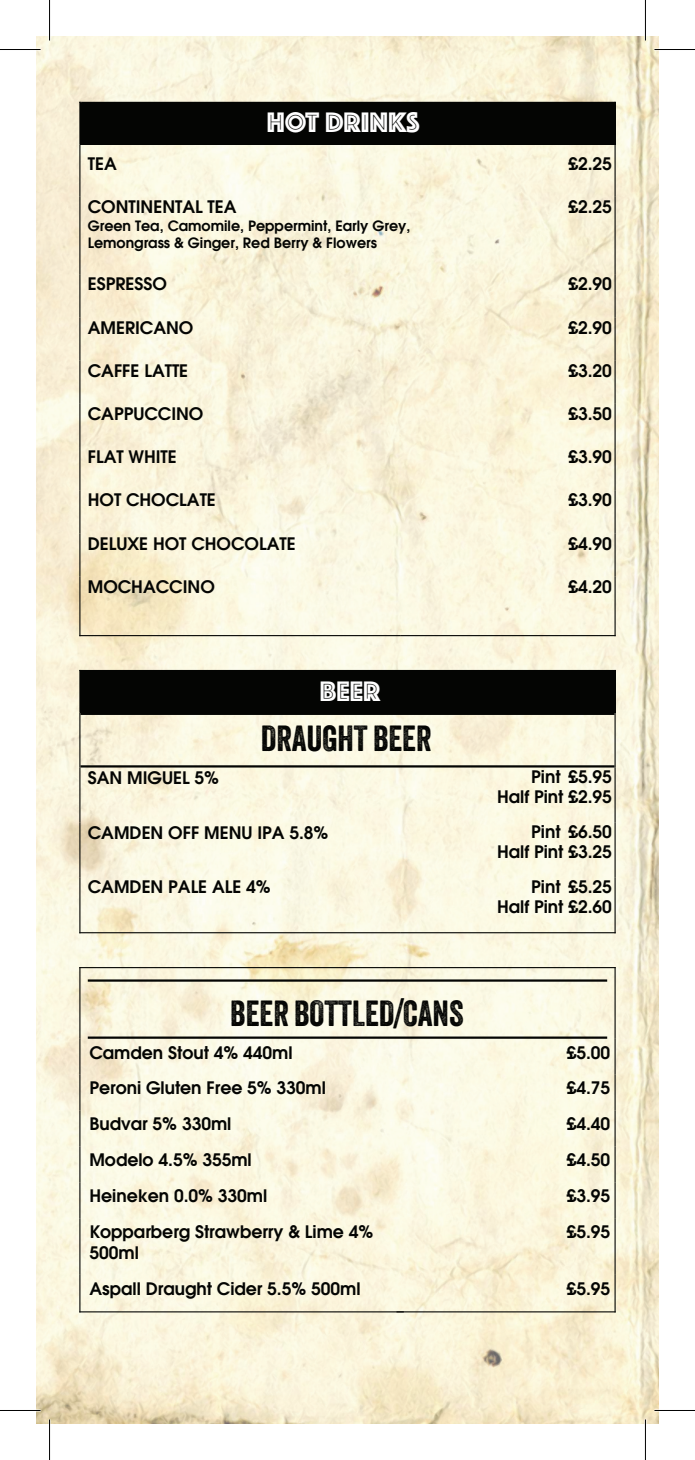
<style>
.page{position:relative;width:695px;height:1460px;background:#fff}
.page>*{position:absolute;margin:0;border:0;box-sizing:border-box;transform-origin:0 0}
.t1{font:35.25px "Veneer";color:#040503}
.t2{font:29.25px "Phosphate Inline";color:#fff}
.t3{font:600 17.25px/19.8px "Avant Garde";color:#040503;text-align:right}
.t4{font:600 14.25px/17.1px "Avant Garde";color:#040503}
</style>
<div class="page">
<img style="left:37px;top:37px;width:621px;height:1386px">
<div style="left:82px;top:102px;width:532px;height:43px;background:#040503"></div>
<hr style="left:79px;top:102px;width:1px;height:42px;background:#040503">
<hr style="left:80px;top:102px;width:534px;height:1px;background:#040503">
<hr style="left:614px;top:102px;width:1px;height:42px;background:#040503">
<hr style="left:79px;top:145px;width:1px;height:51px;background:#040503">
<hr style="left:614px;top:145px;width:1px;height:51px;background:#040503">
<hr style="left:79px;top:197px;width:1px;height:77px;background:#040503">
<hr style="left:614px;top:197px;width:1px;height:77px;background:#040503">
<hr style="left:79px;top:275px;width:1px;height:42px;background:#040503">
<hr style="left:614px;top:275px;width:1px;height:42px;background:#040503">
<hr style="left:79px;top:318px;width:1px;height:42px;background:#040503">
<hr style="left:614px;top:318px;width:1px;height:42px;background:#040503">
<hr style="left:79px;top:361px;width:1px;height:42px;background:#040503">
<hr style="left:614px;top:361px;width:1px;height:42px;background:#040503">
<hr style="left:79px;top:404px;width:1px;height:42px;background:#040503">
<hr style="left:614px;top:404px;width:1px;height:42px;background:#040503">
<hr style="left:79px;top:447px;width:1px;height:43px;background:#040503">
<hr style="left:614px;top:447px;width:1px;height:43px;background:#040503">
<hr style="left:79px;top:491px;width:1px;height:42px;background:#040503">
<hr style="left:614px;top:491px;width:1px;height:42px;background:#040503">
<hr style="left:79px;top:534px;width:1px;height:42px;background:#040503">
<hr style="left:614px;top:534px;width:1px;height:42px;background:#040503">
<hr style="left:79px;top:577px;width:1px;height:58px;background:#040503">
<hr style="left:80px;top:635px;width:320px;height:1px;background:#040503">
<hr style="left:614px;top:577px;width:1px;height:58px;background:#040503">
<hr style="left:401px;top:635px;width:213px;height:1px;background:#040503">
<div style="left:82px;top:670px;width:532px;height:43px;background:#040503"></div>
<hr style="left:79px;top:670px;width:1px;height:42px;background:#040503">
<hr style="left:80px;top:670px;width:534px;height:1px;background:#040503">
<hr style="left:614px;top:670px;width:1px;height:42px;background:#040503">
<hr style="left:82px;top:713px;width:531px;height:2px;background:#040503">
<hr style="left:82px;top:765px;width:531px;height:2px;background:#040503">
<hr style="left:79px;top:713px;width:1px;height:54px;background:#040503">
<hr style="left:614px;top:713px;width:1px;height:54px;background:#040503">
<hr style="left:79px;top:768px;width:1px;height:54px;background:#040503">
<hr style="left:614px;top:768px;width:1px;height:54px;background:#040503">
<hr style="left:79px;top:823px;width:1px;height:54px;background:#040503">
<hr style="left:614px;top:823px;width:1px;height:54px;background:#040503">
<hr style="left:79px;top:878px;width:1px;height:55px;background:#040503">
<hr style="left:80px;top:932px;width:320px;height:1px;background:#040503">
<hr style="left:614px;top:878px;width:1px;height:55px;background:#040503">
<hr style="left:401px;top:932px;width:213px;height:1px;background:#040503">
<hr style="left:89px;top:979px;width:516px;height:2px;background:#040503">
<hr style="left:89px;top:1036px;width:516px;height:3px;background:#040503">
<hr style="left:79px;top:967px;width:1px;height:71px;background:#040503">
<hr style="left:80px;top:967px;width:534px;height:1px;background:#040503">
<hr style="left:614px;top:967px;width:1px;height:71px;background:#040503">
<hr style="left:79px;top:1039px;width:1px;height:35px;background:#040503">
<hr style="left:614px;top:1039px;width:1px;height:35px;background:#040503">
<hr style="left:79px;top:1075px;width:1px;height:35px;background:#040503">
<hr style="left:614px;top:1075px;width:1px;height:35px;background:#040503">
<hr style="left:79px;top:1111px;width:1px;height:35px;background:#040503">
<hr style="left:614px;top:1111px;width:1px;height:35px;background:#040503">
<hr style="left:79px;top:1147px;width:1px;height:35px;background:#040503">
<hr style="left:614px;top:1147px;width:1px;height:35px;background:#040503">
<hr style="left:79px;top:1183px;width:1px;height:34px;background:#040503">
<hr style="left:614px;top:1183px;width:1px;height:34px;background:#040503">
<hr style="left:79px;top:1219px;width:1px;height:55px;background:#040503">
<hr style="left:614px;top:1219px;width:1px;height:55px;background:#040503">
<hr style="left:79px;top:1275px;width:1px;height:37px;background:#040503">
<hr style="left:80px;top:1311px;width:323px;height:1px;background:#040503">
<hr style="left:614px;top:1275px;width:1px;height:37px;background:#040503">
<hr style="left:397px;top:1311px;width:217px;height:1px;background:#040503">
<hr style="left:0;top:1409px;width:40px;height:2px;background:#fff">
<hr style="left:654px;top:1409px;width:40px;height:2px;background:#fff">
<hr style="left:644px;top:0;width:2px;height:41px;background:#fff">
<hr style="left:644px;top:1419px;width:2px;height:41px;background:#fff">
<hr style="left:0;top:49px;width:40px;height:1px;background:#000">
<hr style="left:654px;top:49px;width:40px;height:1px;background:#000">
<hr style="left:0;top:1410px;width:40px;height:1px;background:#000">
<hr style="left:654px;top:1410px;width:40px;height:1px;background:#000">
<hr style="left:49px;top:0;width:1px;height:41px;background:#000">
<hr style="left:49px;top:1419px;width:1px;height:41px;background:#000">
<hr style="left:645px;top:0;width:1px;height:41px;background:#000">
<hr style="left:645px;top:1419px;width:1px;height:41px;background:#000">
<h2 class="t2" style="left:266px;top:102px;width:154px">HOT DRINKS</h2>
<p class="t3" style="left:88px;top:153px;width:30px">TEA</p>
<p class="t3" style="left:568px;top:153px;width:45px">£2.25</p>
<p class="t3" style="left:88px;top:196px;width:150px">CONTINENTAL TEA</p>
<p class="t4" style="left:88px;top:217px;width:324px">Green Tea, Camomile, Peppermint, Early Grey,<br>Lemongrass &amp; Ginger, Red Berry &amp; Flowers</p>
<p class="t3" style="left:568px;top:196px;width:45px">£2.25</p>
<p class="t3" style="left:88px;top:274px;width:81px">ESPRESSO</p>
<p class="t3" style="left:568px;top:274px;width:45px">£2.90</p>
<p class="t3" style="left:88px;top:317px;width:107px">AMERICANO</p>
<p class="t3" style="left:568px;top:317px;width:45px">£2.90</p>
<p class="t3" style="left:88px;top:360px;width:102px">CAFFE LATTE</p>
<p class="t3" style="left:568px;top:360px;width:45px">£3.20</p>
<p class="t3" style="left:88px;top:403px;width:117px">CAPPUCCINO</p>
<p class="t3" style="left:568px;top:403px;width:45px">£3.50</p>
<p class="t3" style="left:88px;top:447px;width:91px">FLAT WHITE</p>
<p class="t3" style="left:568px;top:447px;width:45px">£3.90</p>
<p class="t3" style="left:88px;top:490px;width:129px">HOT CHOCLATE</p>
<p class="t3" style="left:568px;top:490px;width:45px">£3.90</p>
<p class="t3" style="left:88px;top:533px;width:209px">DELUXE HOT CHOCOLATE</p>
<p class="t3" style="left:568px;top:533px;width:45px">£4.90</p>
<p class="t3" style="left:88px;top:576px;width:128px">MOCHACCINO</p>
<p class="t3" style="left:568px;top:576px;width:45px">£4.20</p>
<h2 class="t2" style="left:320px;top:670px;width:62px">BEER</h2>
<h1 class="t1" style="left:261px;top:716px;width:172px">DRAUGHT BEER</h1>
<p class="t3" style="left:88px;top:767px;width:133px">SAN MIGUEL 5%</p>
<p class="t3" style="left:497px;top:767px;width:116px">Pint £5.95<br>Half Pint £2.95</p>
<p class="t3" style="left:88px;top:822px;width:242px">CAMDEN OFF MENU IPA 5.8%</p>
<p class="t3" style="left:497px;top:821px;width:116px">Pint £6.50<br>Half Pint £3.25</p>
<p class="t3" style="left:88px;top:877px;width:184px">CAMDEN PALE ALE 4%</p>
<p class="t3" style="left:497px;top:876px;width:116px">Pint £5.25<br>Half Pint £2.60</p>
<h1 class="t1" style="left:230px;top:991px;width:235px">BEER BOTTLED/CANS</h1>
<p class="t3" style="left:89px;top:1042px;width:204px">Camden Stout 4% 440ml</p>
<p class="t3" style="left:566px;top:1042px;width:45px">£5.00</p>
<p class="t3" style="left:89px;top:1078px;width:238px">Peroni Gluten Free 5% 330ml</p>
<p class="t3" style="left:566px;top:1078px;width:45px">£4.75</p>
<p class="t3" style="left:89px;top:1114px;width:143px">Budvar 5% 330ml</p>
<p class="t3" style="left:566px;top:1114px;width:45px">£4.40</p>
<p class="t3" style="left:89px;top:1149px;width:164px">Modelo 4.5% 355ml</p>
<p class="t3" style="left:566px;top:1149px;width:45px">£4.50</p>
<p class="t3" style="left:89px;top:1185px;width:179px">Heineken 0.0% 330ml</p>
<p class="t3" style="left:566px;top:1185px;width:45px">£3.95</p>
<p class="t3" style="left:89px;top:1221px;width:285px;line-height:20.7px;text-align:left">Kopparberg Strawberry &amp; Lime 4%<br>500ml</p>
<p class="t3" style="left:566px;top:1221px;width:45px">£5.95</p>
<p class="t3" style="left:89px;top:1278px;width:272px">Aspall Draught Cider 5.5% 500ml</p>
<p class="t3" style="left:566px;top:1278px;width:45px">£5.95</p>
</div>
